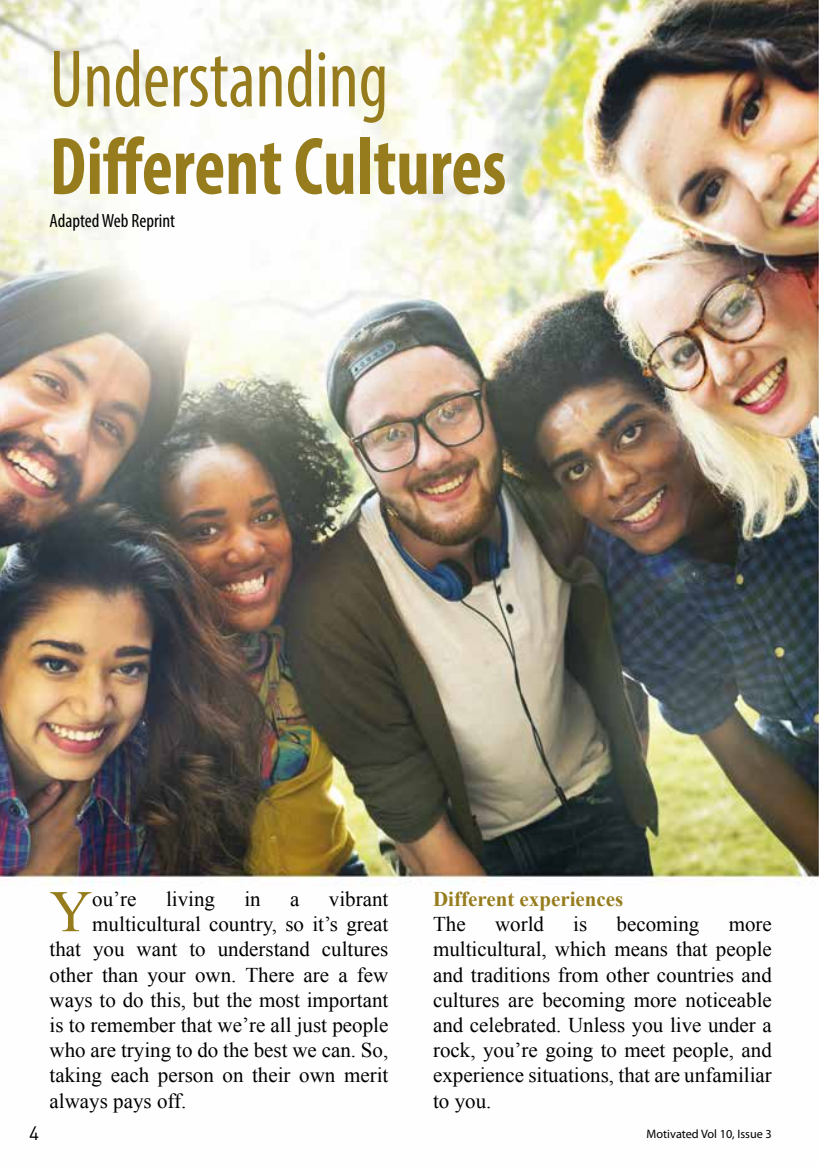
<style>
.page{position:relative;width:819px;height:1166px;background:#fff}
.page>*{position:absolute;margin:0;border:0;box-sizing:border-box;transform-origin:0 0}
.t1{font:700 condensed 82.25px "Myriad Pro";color:#967c1c;scale:.9 1}
.t2{font:condensed 82.25px "Myriad Pro";color:#967c1c;scale:.9 1}
.t3{font:58.98px "Times New Roman";color:#967c1c}
.t4{font:21px/25.2px "Times New Roman";color:#000;text-align:justify}
.t5{font:700 21px "Times New Roman";color:#967c1c}
.t6{font:condensed 19.25px "Myriad Pro";color:#000}
.t7{font:19.25px "DIN Pro";color:#000}
.t8{font:12.25px "Myriad Pro";color:#000}
</style>
<div class="page">
<img style="left:0;top:0;width:819px;height:886px">
<h1 class="t2" style="left:50px;top:29px;width:378px">Understanding</h1>
<h1 class="t1" style="left:50px;top:115px;width:509px">Different Cultures</h1>
<p class="t6" style="left:50px;top:209px;width:127px">Adapted Web Reprint</p>
<p class="t7" style="left:29px;top:1119px;width:12px">4</p>
<h2 class="t3" style="left:50px;top:872px;width:44px">Y</h2>
<p class="t4" style="left:92px;top:886px;width:46px">ou’re</p>
<p class="t4" style="left:166px;top:886px;width:51px">living</p>
<p class="t4" style="left:244px;top:886px;width:18px">in</p>
<p class="t4" style="left:290px;top:886px;width:11px">a</p>
<p class="t4" style="left:329px;top:886px;width:61px">vibrant</p>
<p class="t4" style="left:92px;top:911px;width:297px">multicultural country, so it’s great</p>
<p class="t4" style="left:50px;top:936px;width:340px">that you want to understand cultures</p>
<p class="t4" style="left:50px;top:961px;width:340px">other than your own. There are a few</p>
<p class="t4" style="left:50px;top:987px;width:340px">ways to do this, but the most important</p>
<p class="t4" style="left:50px;top:1012px;width:340px">is to remember that we’re all just people</p>
<p class="t4" style="left:50px;top:1037px;width:340px">who are trying to do the best we can. So,</p>
<p class="t4" style="left:50px;top:1062px;width:340px">taking each person on their own merit</p>
<p class="t4" style="left:50px;top:1087px;width:138px">always pays off.</p>
<p class="t5" style="left:433px;top:884px;width:192px">Different experiences</p>
<p class="t4" style="left:433px;top:911px;width:34px">The</p>
<p class="t4" style="left:495px;top:911px;width:50px">world</p>
<p class="t4" style="left:573px;top:911px;width:16px">is</p>
<p class="t4" style="left:616px;top:911px;width:84px">becoming</p>
<p class="t4" style="left:433px;top:911px;width:340px;text-indent:295px">more multicultural, which means that people and traditions from other countries and cultures are becoming more noticeable and celebrated. Unless you live under a rock, you’re going to meet people, and experience situations, that are unfamiliar to you.</p>
<p class="t8" style="left:646px;top:1126px;width:127px">Motivated Vol 10, Issue 3</p>
</div>
